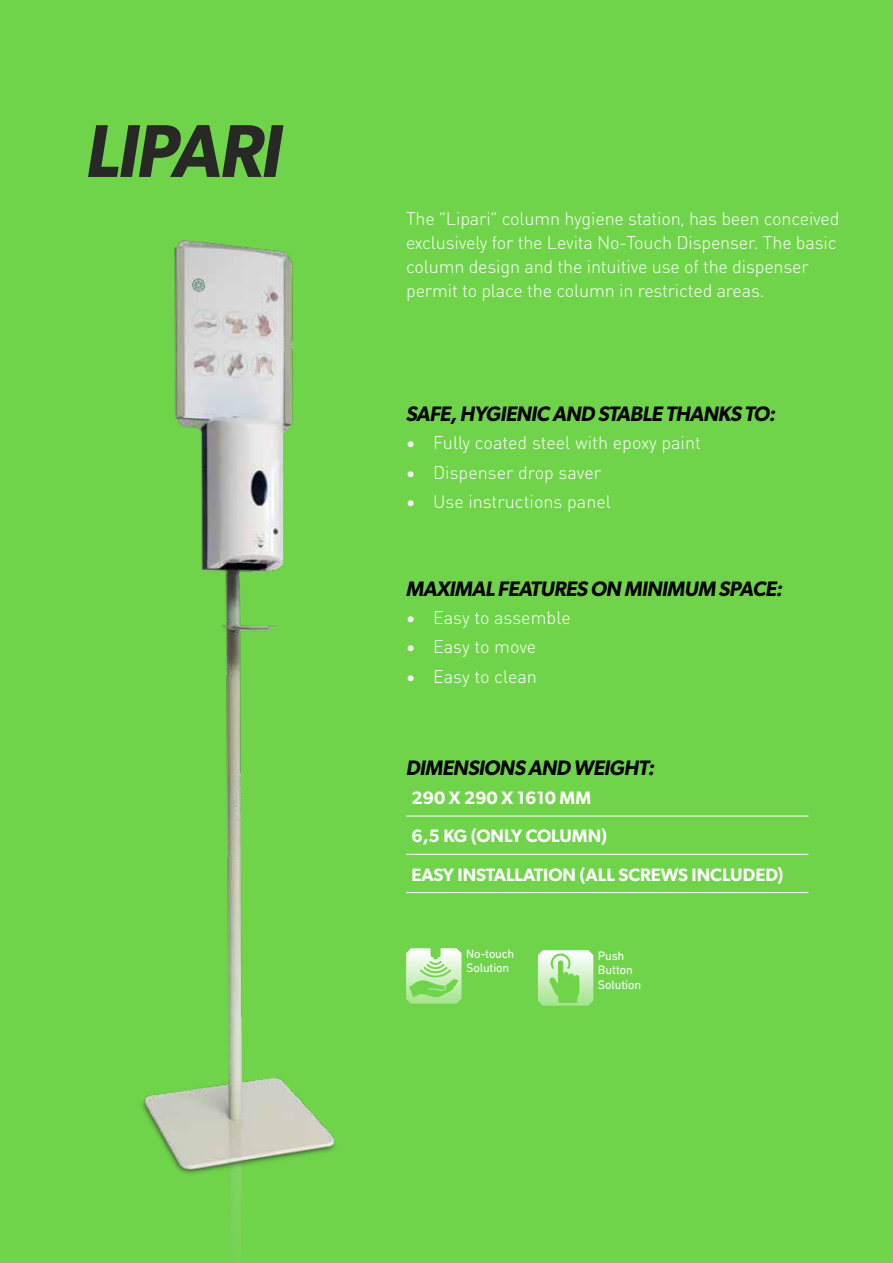
<style>
.page{position:relative;width:893px;height:1263px;background:#70d44b}
.page>*{position:absolute;margin:0;border:0;box-sizing:border-box;transform-origin:0 0}
.t1{font:italic 600 75px "Gibson";letter-spacing:-.03em;color:#282827}
.t2{font:italic 600 21px "Gibson";letter-spacing:-.025em;color:#000}
.t3{font:300 18px/24px "DIN Round Pro";letter-spacing:-.01em;color:#fff}
.t4{font:600 18px/38.2px "Gibson";color:#fff}
.t5{font:12.45px/14.7px "DIN Next Rounded LT Pro";letter-spacing:-.015em;color:#fff}
</style>
<div class="page">
<svg style="left:406px;top:948px;width:55px;height:56px"></svg>
<svg style="left:538px;top:950px;width:55px;height:56px"></svg>
<img style="left:139px;top:240px;width:200px;height:1023px">
<hr style="left:406px;top:816px;width:403px;height:1px;background:#fff">
<hr style="left:406px;top:854px;width:403px;height:1px;background:#fff">
<hr style="left:406px;top:892px;width:403px;height:1px;background:#fff">
<h1 class="t1" style="left:85px;top:106px;width:198px">LIPARI</h1>
<p class="t3" style="left:406px;top:206px;width:435px">The “Lipari” column hygiene station, has been conceived exclusively for the Levita No-Touch Dispenser. The basic column design and the intuitive use of the dispenser permit to place the column in restricted areas.</p>
<p class="t2" style="left:406px;top:401px;width:371px">SAFE, HYGIENIC AND STABLE THANKS TO:</p>
<p class="t3" style="left:406px;top:430px;width:296px">• Fully coated steel with epoxy paint</p>
<p class="t3" style="left:406px;top:460px;width:197px">• Dispenser drop saver</p>
<p class="t3" style="left:406px;top:489px;width:206px">• Use instructions panel</p>
<p class="t2" style="left:406px;top:576px;width:378px">MAXIMAL FEATURES ON MINIMUM SPACE:</p>
<p class="t3" style="left:406px;top:605px;width:166px">• Easy to assemble</p>
<p class="t3" style="left:406px;top:634px;width:132px">• Easy to move</p>
<p class="t3" style="left:406px;top:664px;width:132px">• Easy to clean</p>
<p class="t2" style="left:406px;top:755px;width:250px">DIMENSIONS AND WEIGHT:</p>
<p class="t4" style="left:411px;top:778px;width:374px">290 X 290 X 1610 MM<br>6,5 KG (ONLY COLUMN)<br>EASY INSTALLATION (ALL SCREWS INCLUDED)</p>
<p class="t5" style="left:466px;top:946px;width:50px">No-touch<br>Solution</p>
<p class="t5" style="left:598px;top:948px;width:45px">Push<br>Button<br>Solution</p>
</div>
